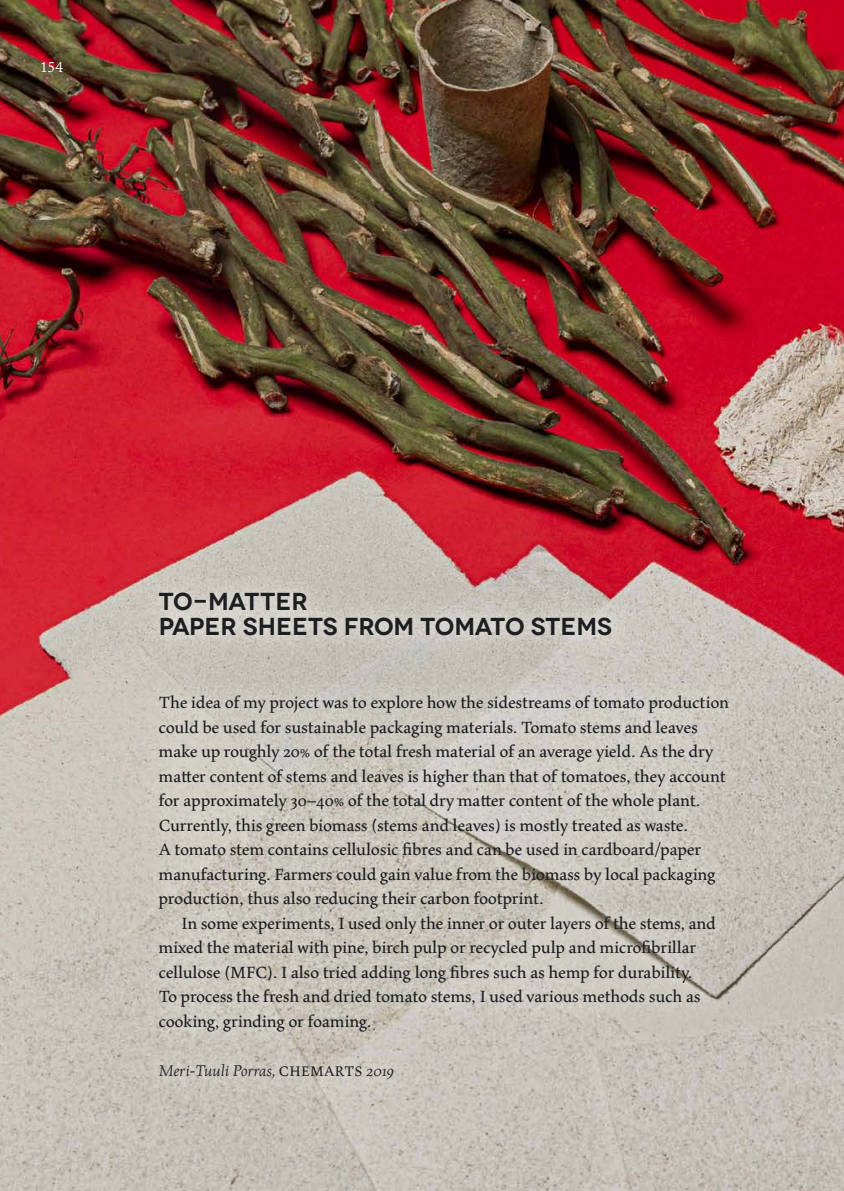
<style>
.page{position:relative;width:844px;height:1191px;background:#fff}
.page>*{position:absolute;margin:0;border:0;box-sizing:border-box;transform-origin:0 0}
.t1{font:600 24.5px/24.5px "Novecentowide";letter-spacing:-.01em;color:#1d1e1f}
.t2{font:18.38px/24.5px "Maiola Bk Book 2";color:#1d1e1f}
.t3{font:italic 17.5px "Maiola";color:#1d1e1f}
.t4{font:17.5px "Maiola";color:#fff}
.s1{font-family:"Maiola Bk Book 2";font-style:normal;font-size:15.75px}
</style>
<div class="page">
<img style="left:0;top:0;width:843px;height:1191px">
<svg style="left:141px;top:574px;width:605px;height:523px;background:#c9c4bc"></svg>
<p class="t4" style="left:40px;top:55px;width:25px">154</p>
<h1 class="t1" style="left:159px;top:589px;width:454px">TO-MATTER<br>PAPER SHEETS FROM TOMATO STEMS</h1>
<p class="t2" style="left:159px;top:690px;width:571px">The idea of my project was to explore how the sidestreams of tomato production could be used for sustainable packaging materials. Tomato stems and leaves make up roughly 20% of the total fresh material of an average yield. As the dry matter content of stems and leaves is higher than that of tomatoes, they account for approximately 30–40% of the total dry matter content of the whole plant.<br>Currently, this green biomass (stems and leaves) is mostly treated as waste.<br>A tomato stem contains cellulosic fibres and can be used in cardboard/paper manufacturing. Farmers could gain value from the biomass by local packaging production, thus also reducing their carbon footprint.</p>
<p class="t2" style="left:159px;top:910px;width:558px;text-indent:23px">In some experiments, I used only the inner or outer layers of the stems, and mixed the material with pine, birch pulp or recycled pulp and microfibrillar cellulose (MFC). I also tried adding long fibres such as hemp for durability.<br>To process the fresh and dried tomato stems, I used various methods such as cooking, grinding or foaming.</p>
<p class="t3" style="left:159px;top:1058px;width:237px">Meri-Tuuli Porras, <span class="s1">CHEMARTS</span> 2019</p>
</div>
